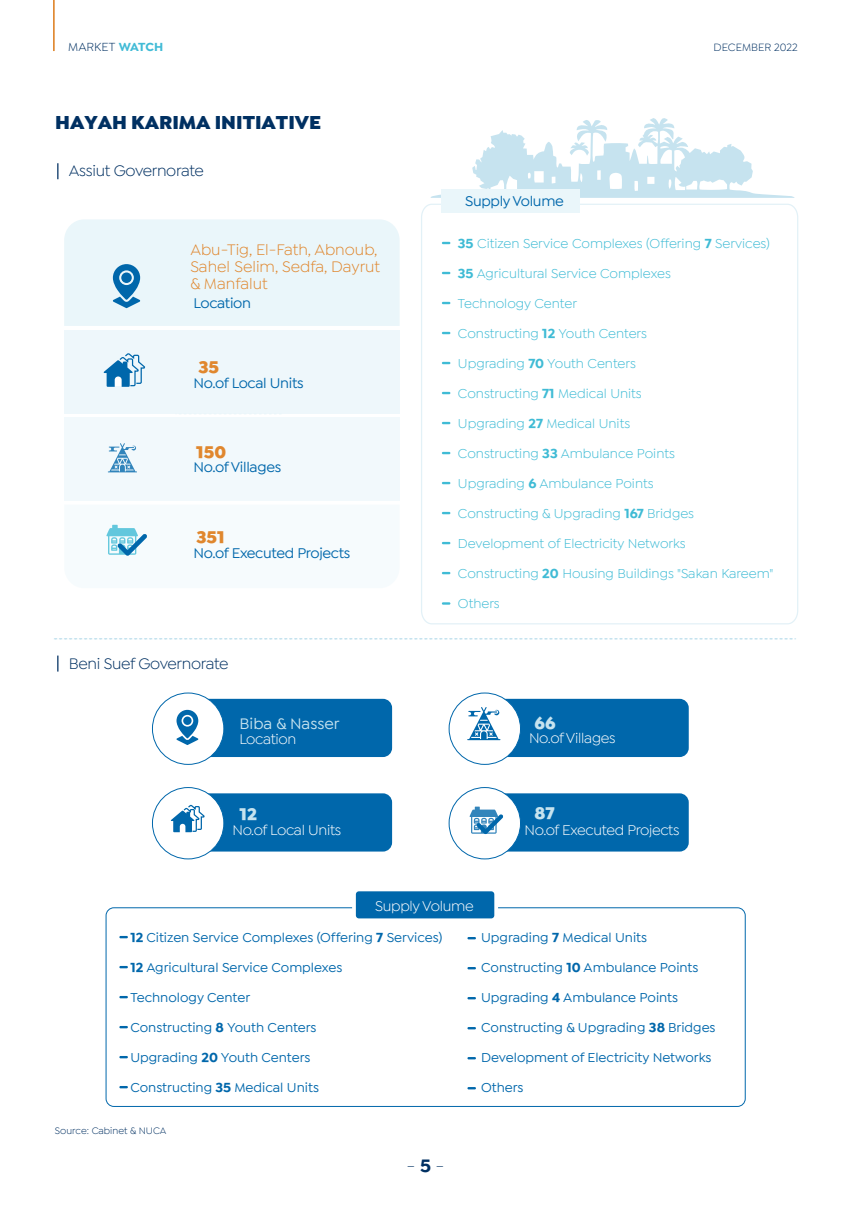
<style>
.page{position:relative;width:851px;height:1205px;background:#fff}
.page>*{position:absolute;margin:0;border:0;box-sizing:border-box;transform-origin:0 0}
.t1{font:900 20px "Isidora Sans";color:#003062}
.t2{font:900 17.5px "Isidora Sans";color:#e0872e}
.t3{font:900 17.5px "Isidora Sans";color:#c6e3ef}
.t4{font:16.25px/17px "Isidora Sans";color:#e0872e}
.t5{font:16.25px "Isidora Sans";letter-spacing:-.02em;color:#003062}
.t6{font:500 16.25px "Isidora Sans";color:#c6e3ef}
.t7{font:500 15px "Isidora Sans";letter-spacing:-.02em;color:#0067ab}
.t8{font:15px "Isidora Sans";letter-spacing:-.02em;color:#fff}
.t9{font:13.75px/30px "Isidora Sans";color:#3fbbd5}
.t10{font:500 13.75px/30px "Isidora Sans";color:#0067ab}
.t11{font:12.5px "Isidora Sans";letter-spacing:.005em;color:#003062}
.t12{font:11.25px "Isidora Sans";letter-spacing:.005em;color:#003062}
.t13{font:10px "Isidora Sans";color:#003062}
.s1{font-weight:700;color:#41bbd6}
.s2{font-weight:700}
</style>
<div class="page">
<div style="left:191px;top:793px;width:201px;height:58px;background:#0067ab;border-radius:9px"></div>
<div style="left:488px;top:793px;width:200px;height:58px;background:#0067ab;border-radius:9px"></div>
<div style="left:64px;top:330px;width:335px;height:83px;background:#eaf6fa"></div>
<div style="left:64px;top:417px;width:335px;height:84px;background:#f2f9fc"></div>
<div style="left:106px;top:907px;width:639px;height:200px;border:1px solid #0067ab;border-radius:8px"></div>
<div style="left:488px;top:699px;width:200px;height:58px;background:#0067ab;border-radius:9px"></div>
<div style="left:449px;top:693px;width:71px;height:71px;background:#fff;border-radius:50%"></div>
<div style="left:448px;top:693px;width:72px;height:72px;border:1px solid #0067ab;border-radius:50%"></div>
<svg style="left:430px;top:118px;width:364px;height:80px"></svg>
<svg style="left:57px;top:163px;width:1px;height:16px"></svg>
<svg style="left:57px;top:655px;width:1px;height:16px"></svg>
<svg style="left:421px;top:204px;width:377px;height:420px"></svg>
<div style="left:442px;top:190px;width:138px;height:23px;background:#eaf6fa"></div>
<div style="left:354px;top:889px;width:142px;height:31px;background:#0067ab;border-radius:5px"></div>
<div style="left:352px;top:887px;width:146px;height:35px;border:4px solid #fff;border-radius:5px"></div>
<svg style="left:442px;top:242px;width:8px;height:2px"></svg>
<svg style="left:442px;top:272px;width:8px;height:2px"></svg>
<svg style="left:442px;top:302px;width:8px;height:2px"></svg>
<svg style="left:442px;top:332px;width:8px;height:2px"></svg>
<svg style="left:442px;top:362px;width:8px;height:2px"></svg>
<svg style="left:442px;top:392px;width:8px;height:2px"></svg>
<svg style="left:442px;top:422px;width:8px;height:2px"></svg>
<svg style="left:442px;top:452px;width:8px;height:2px"></svg>
<svg style="left:442px;top:482px;width:8px;height:2px"></svg>
<svg style="left:442px;top:512px;width:8px;height:2px"></svg>
<svg style="left:442px;top:542px;width:8px;height:2px"></svg>
<svg style="left:442px;top:572px;width:8px;height:2px"></svg>
<svg style="left:442px;top:602px;width:8px;height:3px"></svg>
<svg style="left:119px;top:936px;width:9px;height:2px"></svg>
<svg style="left:119px;top:966px;width:9px;height:2px"></svg>
<svg style="left:119px;top:996px;width:9px;height:2px"></svg>
<svg style="left:119px;top:1026px;width:9px;height:2px"></svg>
<svg style="left:119px;top:1056px;width:9px;height:2px"></svg>
<svg style="left:119px;top:1086px;width:9px;height:2px"></svg>
<div style="left:64px;top:219px;width:335px;height:107px;background:#eaf6fa"></div>
<svg style="left:106px;top:524px;width:41px;height:32px"></svg>
<svg style="left:108px;top:443px;width:29px;height:29px"></svg>
<div style="left:191px;top:699px;width:201px;height:58px;background:#0067ab;border-radius:9px"></div>
<div style="left:152px;top:693px;width:72px;height:71px;background:#fff;border-radius:50%"></div>
<div style="left:152px;top:693px;width:72px;height:72px;border:1px solid #0067ab;border-radius:50%"></div>
<svg style="left:103px;top:353px;width:42px;height:34px"></svg>
<svg style="left:176px;top:710px;width:22px;height:35px"></svg>
<div style="left:152px;top:787px;width:72px;height:72px;background:#fff;border-radius:50%"></div>
<div style="left:152px;top:787px;width:72px;height:72px;border:1px solid #0067ab;border-radius:50%"></div>
<svg style="left:467px;top:707px;width:33px;height:33px"></svg>
<svg style="left:170px;top:805px;width:35px;height:27px"></svg>
<div style="left:449px;top:787px;width:71px;height:72px;background:#fff;border-radius:50%"></div>
<div style="left:448px;top:787px;width:72px;height:72px;border:1px solid #0067ab;border-radius:50%"></div>
<svg style="left:469px;top:806px;width:34px;height:28px"></svg>
<svg style="left:467px;top:937px;width:9px;height:2px"></svg>
<svg style="left:467px;top:967px;width:9px;height:2px"></svg>
<svg style="left:467px;top:997px;width:9px;height:2px"></svg>
<svg style="left:467px;top:1027px;width:9px;height:2px"></svg>
<svg style="left:467px;top:1057px;width:9px;height:2px"></svg>
<svg style="left:467px;top:1087px;width:9px;height:2px"></svg>
<svg style="left:176px;top:413px;width:105px;height:1px"></svg>
<svg style="left:54px;top:638px;width:742px;height:1px"></svg>
<hr style="left:53px;top:0;width:1px;height:51px;background:#e0872e">
<p class="t11" style="left:68px;top:40px;width:96px">MARKET <span class="s1">WATCH</span></p>
<p class="t1" style="left:55px;top:110px;width:267px">HAYAH KARIMA INITIATIVE</p>
<p class="t5" style="left:69px;top:162px;width:136px">Assiut Governorate</p>
<p class="t4" style="left:190px;top:241px;width:191px">Abu-Tig, El-Fath, Abnoub,<br>Sahel Selim, Sedfa, Dayrut &amp; Manfalut</p>
<p class="t7" style="left:193px;top:294px;width:59px">Location</p>
<p class="t2" style="left:198px;top:356px;width:22px">35</p>
<p class="t7" style="left:193px;top:374px;width:112px">No.of Local Units</p>
<p class="t2" style="left:196px;top:441px;width:31px">150</p>
<p class="t7" style="left:193px;top:459px;width:89px">No.of Villages</p>
<p class="t2" style="left:196px;top:526px;width:30px">351</p>
<p class="t7" style="left:193px;top:545px;width:158px">No.of Executed Projects</p>
<p class="t5" style="left:69px;top:654px;width:161px">Beni Suef Governorate</p>
<p class="t7" style="left:465px;top:193px;width:100px">Supply Volume</p>
<p class="t12" style="left:713px;top:41px;width:86px">DECEMBER 2022</p>
<p class="t9" style="left:458px;top:228px;width:317px"><span class="s2">35</span> Citizen Service Complexes (Offering <span class="s2">7</span> Services)<br><span class="s2">35</span> Agricultural Service Complexes<br>Technology Center<br>Constructing <span class="s2">12</span> Youth Centers<br>Upgrading <span class="s2">70</span> Youth Centers<br>Constructing <span class="s2">71</span> Medical Units<br>Upgrading <span class="s2">27</span> Medical Units<br>Constructing <span class="s2">33</span> Ambulance Points<br>Upgrading <span class="s2">6</span> Ambulance Points<br>Constructing &amp; Upgrading <span class="s2">167</span> Bridges<br>Development of Electricity Networks<br>Constructing <span class="s2">20</span> Housing Buildings "Sakan Kareem"<br>Others</p>
<p class="t6" style="left:239px;top:714px;width:102px">Biba &amp; Nasser</p>
<p class="t3" style="left:534px;top:711px;width:22px">66</p>
<p class="t8" style="left:529px;top:730px;width:88px">No.of Villages</p>
<p class="t8" style="left:239px;top:731px;width:58px">Location</p>
<p class="t3" style="left:239px;top:803px;width:19px">12</p>
<p class="t8" style="left:232px;top:821px;width:110px">No.of Local Units</p>
<p class="t8" style="left:375px;top:898px;width:100px">Supply Volume</p>
<p class="t3" style="left:534px;top:802px;width:22px">87</p>
<p class="t8" style="left:524px;top:822px;width:156px">No.of Executed Projects</p>
<p class="t10" style="left:130px;top:922px;width:313px"><span class="s2">12</span> Citizen Service Complexes (Offering <span class="s2">7</span> Services)<br><span class="s2">12</span> Agricultural Service Complexes<br>Technology Center<br>Constructing <span class="s2">8</span> Youth Centers<br>Upgrading <span class="s2">20</span> Youth Centers<br>Constructing <span class="s2">35</span> Medical Units</p>
<p class="t10" style="left:481px;top:922px;width:236px">Upgrading <span class="s2">7</span> Medical Units<br>Constructing <span class="s2">10</span> Ambulance Points<br>Upgrading <span class="s2">4</span> Ambulance Points<br>Constructing &amp; Upgrading <span class="s2">38</span> Bridges<br>Development of Electricity Networks<br>Others</p>
<p class="t13" style="left:55px;top:1125px;width:113px">Source: Cabinet &amp; NUCA</p>
</div>
